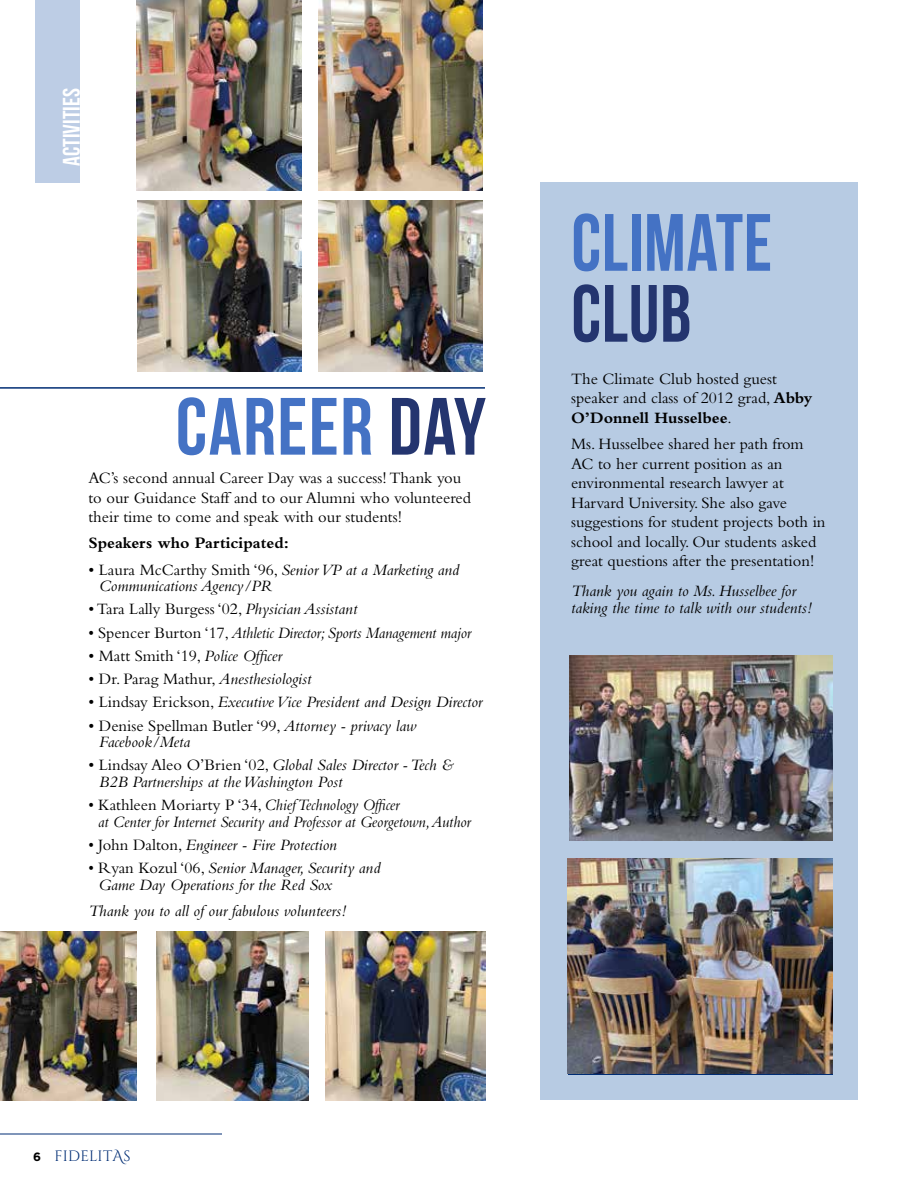
<style>
.page{position:relative;width:918px;height:1188px;background:#fff}
.page>*{position:absolute;margin:0;border:0;box-sizing:border-box;transform-origin:0 0}
.t1{font:81px "Bebas Neue";letter-spacing:.01em;color:#4472c4}
.t2{font:81px "Bebas Neue";letter-spacing:.01em;color:#4472c4;scale:.95 1}
.t3{font:81px "Bebas Neue";color:#24356f;scale:.95 1}
.t4{font:24px "Bebas Neue";color:#fff}
.t5{font:16.5px/19.5px "Bembo";color:#000}
.t6{font:italic 16.5px/16.5px "Bembo";color:#000}
.t7{font:italic 16.5px/16.5px "Bembo";color:#000;scale:.94 1}
.t8{font:italic 16.5px "Bembo";color:#000;scale:.95 1}
.t9{font:700 16.5px "Bembo";color:#000}
.t10{font:15px "Cinzel";letter-spacing:.015em;color:#002d74}
.s1{color:#24356f}
.s2{font-style:normal}
.s3{font-style:italic}
.s4{font-weight:700}
.s5{font-family:"Gotham";font-weight:700;font-size:12px;color:#000}
.s6{font-family:"Cinzel Decorative"}
</style>
<div class="page">
<div style="left:35px;top:0;width:45px;height:182px;background:#bdcde5"></div>
<hr style="left:0;top:1134px;width:222px;height:1px;background:#002d74">
<img style="left:0;top:932px;width:137px;height:168px">
<div style="left:540px;top:182px;width:317px;height:918px;background:#b7cbe3"></div>
<img style="left:568px;top:859px;width:264px;height:215px">
<img style="left:569px;top:656px;width:263px;height:184px">
<img style="left:137px;top:0;width:164px;height:191px">
<img style="left:318px;top:0;width:165px;height:191px">
<img style="left:137px;top:201px;width:165px;height:171px">
<img style="left:318px;top:201px;width:165px;height:171px">
<hr style="left:0;top:387px;width:485px;height:2px;background:#002d74">
<img style="left:157px;top:932px;width:152px;height:168px">
<img style="left:325px;top:932px;width:161px;height:168px">
<h2 class="t4" style="left:58px;top:166px;width:79px;rotate:-90deg">ACTIVITIES</h2>
<h1 class="t1" style="left:176px;top:382px;width:312px">CAREER <span class="s1">DAY</span></h1>
<p class="t5" style="left:88px;top:468px;width:384px">AC’s second annual Career Day was a success! Thank you to our Guidance Staff and to our Alumni who volunteered their time to come and speak with our students!</p>
<p class="t9" style="left:88px;top:534px;width:202px">Speakers who Participated:</p>
<p class="t6" style="left:99px;top:561px;width:362px;text-indent:-10px"><span class="s2">• Laura McCarthy Smith ‘96,</span> Senior VP at a Marketing and<br>Communications Agency/PR</p>
<p class="t5" style="left:88px;top:599px;width:270px">• Tara Lally Burgess ‘02, <span class="s3">Physician Assistant</span></p>
<p class="t8" style="left:88px;top:623px;width:404px"><span class="s2">• Spencer Burton ‘17,</span> Athletic Director; Sports Management major</p>
<p class="t5" style="left:88px;top:646px;width:195px">• Matt Smith ‘19, <span class="s3">Police Officer</span></p>
<p class="t5" style="left:88px;top:669px;width:225px">• Dr. Parag Mathur, <span class="s3">Anesthesiologist</span></p>
<p class="t6" style="left:88px;top:694px;width:395px"><span class="s2">• Lindsay Erickson,</span> Executive Vice President and Design Director</p>
<p class="t6" style="left:99px;top:717px;width:319px;text-indent:-10px"><span class="s2">• Denise Spellman Butler ‘99,</span> Attorney - privacy law<br>Facebook/Meta</p>
<p class="t6" style="left:99px;top:757px;width:356px;text-indent:-10px"><span class="s2">• Lindsay Aleo O’Brien ‘02,</span> Global Sales Director - Tech &amp;<br>B2B Partnerships at the Washington Post</p>
<p class="t7" style="left:98px;top:796px;width:398px;text-indent:-10px"><span class="s2">• Kathleen Moriarty P ‘34,</span> Chief Technology Officer<br>at Center for Internet Security and Professor at Georgetown, Author</p>
<p class="t6" style="left:88px;top:836px;width:250px"><span class="s2">• John Dalton,</span> Engineer - Fire Protection</p>
<p class="t6" style="left:98px;top:859px;width:284px;text-indent:-10px"><span class="s2">• Ryan Kozul ‘06,</span> Senior Manager, Security and<br>Game Day Operations for the Red Sox</p>
<p class="t6" style="left:88px;top:902px;width:259px">Thank you to all of our fabulous volunteers!</p>
<h1 class="t2" style="left:571px;top:198px;width:213px">CLIMATE</h1>
<h1 class="t3" style="left:571px;top:269px;width:128px">CLUB</h1>
<p class="t5" style="left:571px;top:369px;width:243px">The Climate Club hosted guest speaker and class of 2012 grad, <span class="s4">Abby<br>O’Donnell Husselbee</span>.</p>
<p class="t5" style="left:571px;top:434px;width:256px">Ms. Husselbee shared her path from AC to her current position as an environmental research lawyer at Harvard University. She also gave suggestions for student projects both in school and locally. Our students asked great questions after the presentation!</p>
<p class="t6" style="left:571px;top:582px;width:242px">Thank you again to Ms. Husselbee for taking the time to talk with our students!</p>
<p class="t10" style="left:33px;top:1147px;width:99px"><span class="s5">6</span> FIDELIT<span class="s6">A</span>S</p>
</div>
